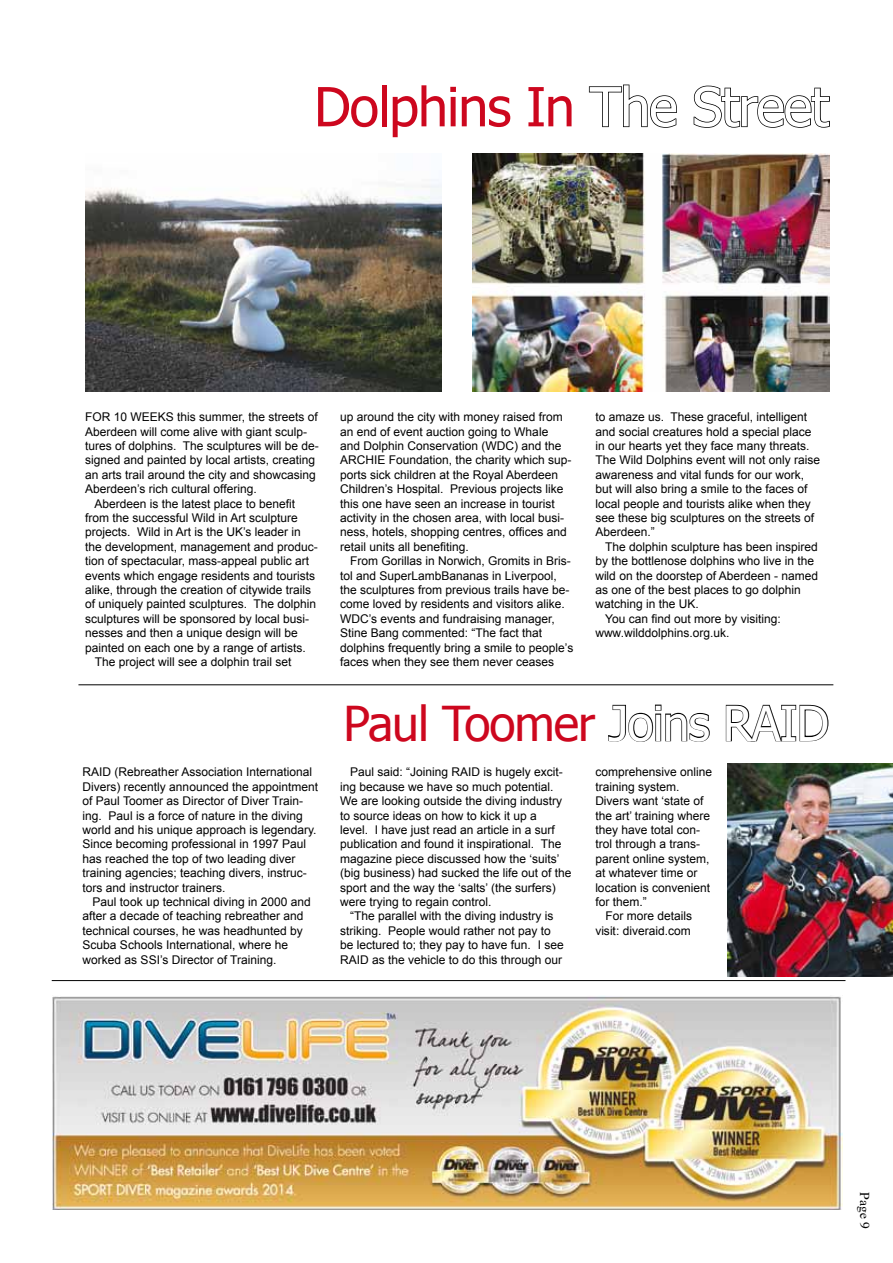
<style>
.page{position:relative;width:893px;height:1263px;background:#fff}
.page>*{position:absolute;margin:0;border:0;box-sizing:border-box;transform-origin:0 0}
.t1{font:54px "Tahoma";letter-spacing:-.02em;color:#cd071e}
.t2{font:48px "Tahoma";letter-spacing:-.02em;color:#cd071e}
.t3{font:13.5px "Times";color:#000}
.t4{font:12px/14.4px "Arial";color:#000}
.s1{color:#fff}
</style>
<div class="page">
<img style="left:53px;top:996px;width:789px;height:213px">
<hr style="left:52px;top:980px;width:793px;height:1px;background:#000">
<hr style="left:78px;top:684px;width:755px;height:1px;background:#000">
<svg style="left:588px;top:84px;width:89px;height:44px"></svg>
<svg style="left:693px;top:85px;width:137px;height:43px"></svg>
<img style="left:85px;top:179px;width:357px;height:212px">
<img style="left:472px;top:153px;width:357px;height:238px">
<svg style="left:608px;top:704px;width:102px;height:38px"></svg>
<svg style="left:725px;top:704px;width:104px;height:38px"></svg>
<img style="left:727px;top:763px;width:166px;height:214px">
<h1 class="t1" style="left:314px;top:72px;width:516px">Dolphins In <span class="s1">The Street</span></h1>
<p class="t4" style="left:85px;top:410px;width:234px">FOR 10 WEEKS this summer, the streets of</p>
<p class="t4" style="left:85px;top:424px;width:224px">Aberdeen will come alive with giant sculp-</p>
<p class="t4" style="left:85px;top:439px;width:235px">tures of dolphins. The sculptures will be de-</p>
<p class="t4" style="left:85px;top:453px;width:232px">signed and painted by local artists, creating</p>
<p class="t4" style="left:85px;top:467px;width:232px">an arts trail around the city and showcasing</p>
<p class="t4" style="left:85px;top:482px;width:173px">Aberdeen’s rich cultural offering.</p>
<p class="t4" style="left:94px;top:496px;width:202px">Aberdeen is the latest place to benefit</p>
<p class="t4" style="left:85px;top:511px;width:214px">from the successful Wild in Art sculpture</p>
<p class="t4" style="left:85px;top:525px;width:217px">projects. Wild in Art is the UK’s leader in</p>
<p class="t4" style="left:85px;top:539px;width:234px">the development, management and produc-</p>
<p class="t4" style="left:85px;top:554px;width:226px">tion of spectacular, mass-appeal public art</p>
<p class="t4" style="left:85px;top:568px;width:232px">events which engage residents and tourists</p>
<p class="t4" style="left:85px;top:583px;width:228px">alike, through the creation of citywide trails</p>
<p class="t4" style="left:85px;top:597px;width:233px">of uniquely painted sculptures. The dolphin</p>
<p class="t4" style="left:85px;top:611px;width:226px">sculptures will be sponsored by local busi-</p>
<p class="t4" style="left:85px;top:626px;width:214px">nesses and then a unique design will be</p>
<p class="t4" style="left:85px;top:640px;width:222px">painted on each one by a range of artists.</p>
<p class="t4" style="left:95px;top:655px;width:198px">The project will see a dolphin trail set</p>
<p class="t4" style="left:83px;top:765px;width:237px">RAID (Rebreather Association International Divers) recently announced the appointment of Paul Toomer as Director of Diver Train&shy;ing. Paul is a force of nature in the diving world and his unique approach is legendary.<br>Since becoming professional in 1997 Paul has reached the top of two leading diver training agencies; teaching divers, instruc&shy;tors and instructor trainers.</p>
<p class="t4" style="left:83px;top:895px;width:230px;text-indent:10px">Paul took up technical diving in 2000 and after a decade of teaching rebreather and technical courses, he was headhunted by Scuba Schools International, where he worked as SSI’s Director of Training.</p>
<p class="t4" style="left:340px;top:410px;width:233px">up around the city with money raised from an end of event auction going to Whale<br>and Dolphin Conservation (WDC) and the ARCHIE Foundation, the charity which sup&shy;ports sick children at the Royal Aberdeen Children’s Hospital. Previous projects like this one have seen an increase in tourist activity in the chosen area, with local busi&shy;ness, hotels, shopping centres, offices and retail units all benefiting.</p>
<p class="t4" style="left:340px;top:554px;width:235px;text-indent:10px">From Gorillas in Norwich, Gromits in Bris&shy;tol and SuperLambBananas in Liverpool, the sculptures from previous trails have be&shy;come loved by residents and visitors alike.<br>WDC’s events and fundraising manager, Stine Bang commented: “The fact that dolphins frequently bring a smile to people’s faces when they see them never ceases</p>
<p class="t4" style="left:595px;top:410px;width:226px">to amaze us. These graceful, intelligent and social creatures hold a special place in our hearts yet they face many threats.<br>The Wild Dolphins event will not only raise awareness and vital funds for our work, but will also bring a smile to the faces of local people and tourists alike when they see these big sculptures on the streets of Aberdeen.”</p>
<p class="t4" style="left:605px;top:539px;width:214px">The dolphin sculpture has been inspired</p>
<p class="t4" style="left:595px;top:554px;width:220px">by the bottlenose dolphins who live in the</p>
<p class="t4" style="left:595px;top:568px;width:224px">wild on the doorstep of Aberdeen - named</p>
<p class="t4" style="left:595px;top:583px;width:207px">as one of the best places to go dolphin</p>
<p class="t4" style="left:595px;top:597px;width:105px">watching in the UK.</p>
<p class="t4" style="left:605px;top:611px;width:177px">You can find out more by visiting:</p>
<p class="t4" style="left:595px;top:626px;width:136px">www.wilddolphins.org.uk.</p>
<h2 class="t2" style="left:344px;top:692px;width:487px">Paul Toomer <span class="s1">Joins RAID</span></h2>
<p class="t4" style="left:350px;top:765px;width:214px">Paul said: “Joining RAID is hugely excit-</p>
<p class="t4" style="left:340px;top:779px;width:215px">ing because we have so much potential.</p>
<p class="t4" style="left:340px;top:794px;width:223px">We are looking outside the diving industry</p>
<p class="t4" style="left:340px;top:808px;width:198px">to source ideas on how to kick it up a</p>
<p class="t4" style="left:340px;top:823px;width:216px">level. I have just read an article in a surf</p>
<p class="t4" style="left:340px;top:837px;width:223px">publication and found it inspirational. The</p>
<p class="t4" style="left:340px;top:851px;width:221px">magazine piece discussed how the ‘suits’</p>
<p class="t4" style="left:340px;top:866px;width:233px">(big business) had sucked the life out of the</p>
<p class="t4" style="left:340px;top:880px;width:217px">sport and the way the ‘salts’ (the surfers)</p>
<p class="t4" style="left:340px;top:895px;width:153px">were trying to regain control.</p>
<p class="t4" style="left:350px;top:909px;width:205px">“The parallel with the diving industry is</p>
<p class="t4" style="left:340px;top:923px;width:212px">striking. People would rather not pay to</p>
<p class="t4" style="left:340px;top:938px;width:225px">be lectured to; they pay to have fun. I see</p>
<p class="t4" style="left:340px;top:952px;width:224px">RAID as the vehicle to do this through our</p>
<p class="t4" style="left:595px;top:765px;width:118px">comprehensive online</p>
<p class="t4" style="left:595px;top:779px;width:86px">training system.</p>
<p class="t4" style="left:595px;top:794px;width:110px">Divers want ‘state of</p>
<p class="t4" style="left:595px;top:808px;width:116px">the art’ training where</p>
<p class="t4" style="left:595px;top:823px;width:106px">they have total con-</p>
<p class="t4" style="left:595px;top:837px;width:106px">trol through a trans-</p>
<p class="t4" style="left:595px;top:851px;width:116px">parent online system,</p>
<p class="t4" style="left:595px;top:866px;width:104px">at whatever time or</p>
<p class="t4" style="left:595px;top:880px;width:116px">location is convenient</p>
<p class="t4" style="left:595px;top:895px;width:53px">for them.”</p>
<p class="t4" style="left:605px;top:909px;width:88px">For more details</p>
<p class="t4" style="left:595px;top:923px;width:97px">visit: diveraid.com</p>
<p class="t3" style="left:877px;top:1192px;width:38px;rotate:90deg">Page 9</p>
</div>
